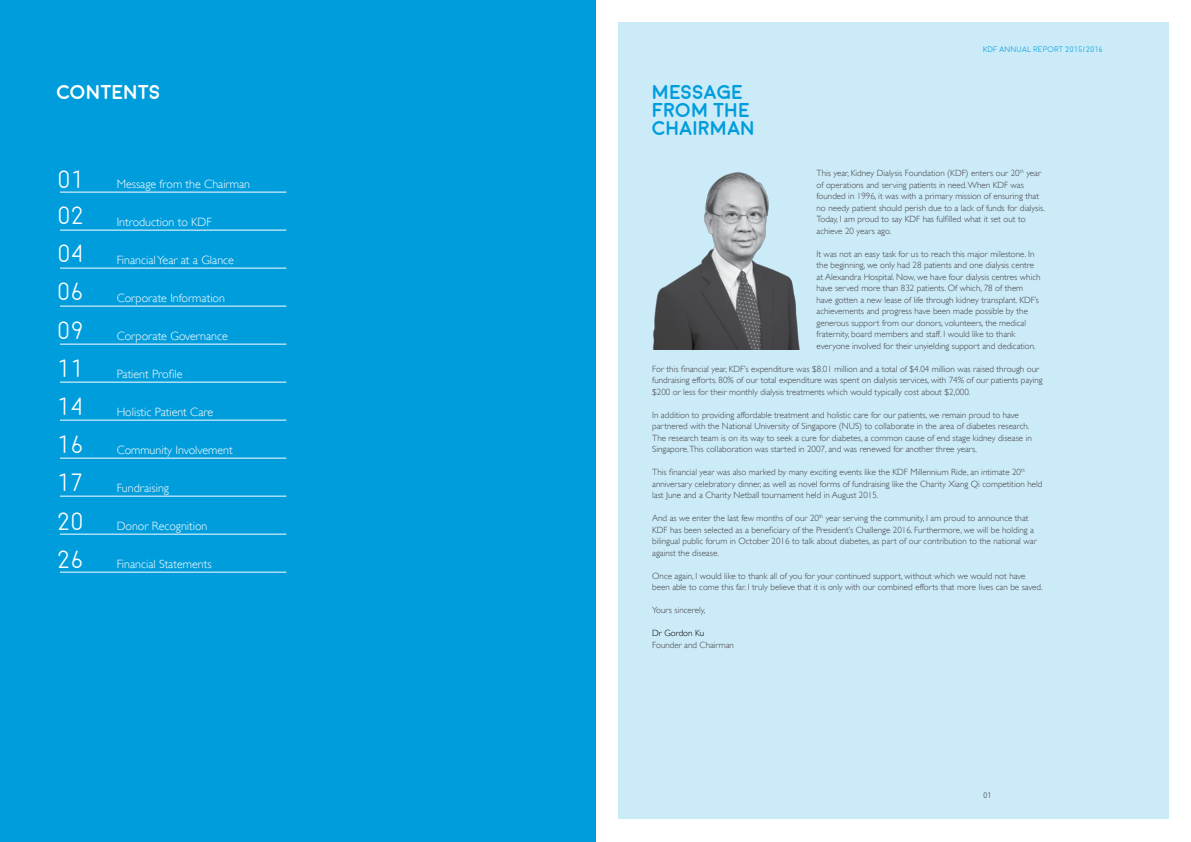
<style>
.page{position:relative;width:1191px;height:842px;background:#fff}
.page>*{position:absolute;margin:0;border:0;box-sizing:border-box;transform-origin:0 0}
.t1{font:300 25px/38.2px "Moon";color:#fff;text-align:justify}
.t2{font:700 20px/18px "Moon";color:#009ddc}
.t3{font:700 20px "Moon";color:#fff}
.t4{font:300 12px "Gill Sans";color:#fff}
.t5{font:300 9px/11.5px "Gill Sans";color:#414042}
.t6{font:300 9px "Gill Sans";color:#000}
.t7{font:300 8px "Moon";color:#009ddc}
.t8{font:300 8px "Moon";color:#414042}
</style>
<div class="page">
<div style="left:618px;top:23px;width:550px;height:796px;background:#ccebf8"></div>
<div style="left:0;top:0;width:595px;height:842px;background:#009ddc"></div>
<hr style="left:60px;top:192px;width:226px;height:1px;background:#fff">
<hr style="left:60px;top:230px;width:226px;height:1px;background:#fff">
<hr style="left:60px;top:268px;width:226px;height:1px;background:#fff">
<hr style="left:60px;top:306px;width:226px;height:1px;background:#fff">
<hr style="left:60px;top:344px;width:226px;height:1px;background:#fff">
<hr style="left:60px;top:382px;width:226px;height:1px;background:#fff">
<hr style="left:60px;top:420px;width:226px;height:1px;background:#fff">
<hr style="left:60px;top:458px;width:226px;height:1px;background:#fff">
<hr style="left:60px;top:496px;width:226px;height:1px;background:#fff">
<hr style="left:60px;top:534px;width:226px;height:1px;background:#fff">
<hr style="left:60px;top:572px;width:226px;height:1px;background:#fff">
<img style="left:653px;top:172px;width:147px;height:177px">
<h2 class="t3" style="left:57px;top:82px;width:105px">CONTENTS</h2>
<h1 class="t1" style="left:57px;top:161px;width:28px;line-height:37.3px">01<br>02<br>04</h1>
<h1 class="t1" style="left:57px;top:273px;width:28px">06</h1>
<h1 class="t1" style="left:57px;top:312px;width:28px">09</h1>
<h1 class="t1" style="left:57px;top:350px;width:28px">11<br>14<br>16<br>17<br>20</h1>
<h1 class="t1" style="left:57px;top:541px;width:28px">26</h1>
<h3 class="t4" style="left:117px;top:177px;width:135px">Message from the Chairman</h3>
<h3 class="t4" style="left:117px;top:215px;width:97px">Introduction to KDF</h3>
<h3 class="t4" style="left:117px;top:253px;width:119px">Financial Year at a Glance</h3>
<h3 class="t4" style="left:117px;top:291px;width:110px">Corporate Information</h3>
<h3 class="t4" style="left:117px;top:329px;width:113px">Corporate Governance</h3>
<h3 class="t4" style="left:117px;top:367px;width:67px">Patient Profile</h3>
<h3 class="t4" style="left:117px;top:405px;width:98px">Holistic Patient Care</h3>
<h3 class="t4" style="left:117px;top:443px;width:118px">Community Involvement</h3>
<h3 class="t4" style="left:117px;top:481px;width:54px">Fundraising</h3>
<h3 class="t4" style="left:117px;top:519px;width:92px">Donor Recognition</h3>
<h3 class="t4" style="left:117px;top:557px;width:96px">Financial Statements</h3>
<h2 class="t2" style="left:652px;top:84px;width:104px">MESSAGE<br>FROM THE<br>CHAIRMAN</h2>
<p class="t7" style="left:983px;top:46px;width:121px">KDF ANNUAL REPORT 2015/2016</p>
<p class="t5" style="left:816px;top:168px;width:230px">This year, Kidney Dialysis Foundation (KDF) enters our 20<sup>th</sup> year of operations and serving patients in need. When KDF was founded in 1996, it was with a primary mission of ensuring that no needy patient should perish due to a lack of funds for dialysis.<br>Today, I am proud to say KDF has fulfilled what it set out to achieve 20 years ago.</p>
<p class="t5" style="left:816px;top:248px;width:225px">It was not an easy task for us to reach this major milestone. In the beginning, we only had 28 patients and one dialysis centre at Alexandra Hospital. Now, we have four dialysis centres which have served more than 832 patients. Of which, 78 of them have gotten a new lease of life through kidney transplant. KDF’s achievements and progress have been made possible by the generous support from our donors, volunteers, the medical fraternity, board members and staff. I would like to thank everyone involved for their unyielding support and dedication.</p>
<p class="t5" style="left:652px;top:363px;width:392px">For this financial year, KDF’s expenditure was $8.01 million and a total of $4.04 million was raised through our fundraising efforts. 80% of our total expenditure was spent on dialysis services, with 74% of our patients paying $200 or less for their monthly dialysis treatments which would typically cost about $2,000.</p>
<p class="t5" style="left:652px;top:409px;width:381px">In addition to providing affordable treatment and holistic care for our patients, we remain proud to have partnered with the National University of Singapore (NUS) to collaborate in the area of diabetes research.<br>The research team is on its way to seek a cure for diabetes, a common cause of end stage kidney disease in Singapore.This collaboration was started in 2007, and was renewed for another three years.</p>
<p class="t5" style="left:652px;top:467px;width:392px">This financial year was also marked by many exciting events like the KDF Millennium Ride, an intimate 20<sup>th </sup>anniversary celebratory dinner, as well as novel forms of fundraising like the Charity Xiang Qi competition held last June and a Charity Netball tournament held in August 2015.</p>
<p class="t5" style="left:652px;top:513px;width:386px">And as we enter the last few months of our 20<sup>th</sup> year serving the community, I am proud to announce that KDF has been selected as a beneficiary of the President’s Challenge 2016. Furthermore, we will be holding a bilingual public forum in October 2016 to talk about diabetes, as part of our contribution to the national war against the disease.</p>
<p class="t5" style="left:652px;top:570px;width:392px">Once again, I would like to thank all of you for your continued support, without which we would not have been able to come this far. I truly believe that it is only with our combined efforts that more lives can be saved.</p>
<p class="t5" style="left:652px;top:605px;width:55px">Yours sincerely,</p>
<p class="t6" style="left:652px;top:628px;width:54px">Dr Gordon Ku</p>
<p class="t5" style="left:652px;top:639px;width:83px">Founder and Chairman</p>
<p class="t8" style="left:983px;top:791px;width:10px">01</p>
</div>
